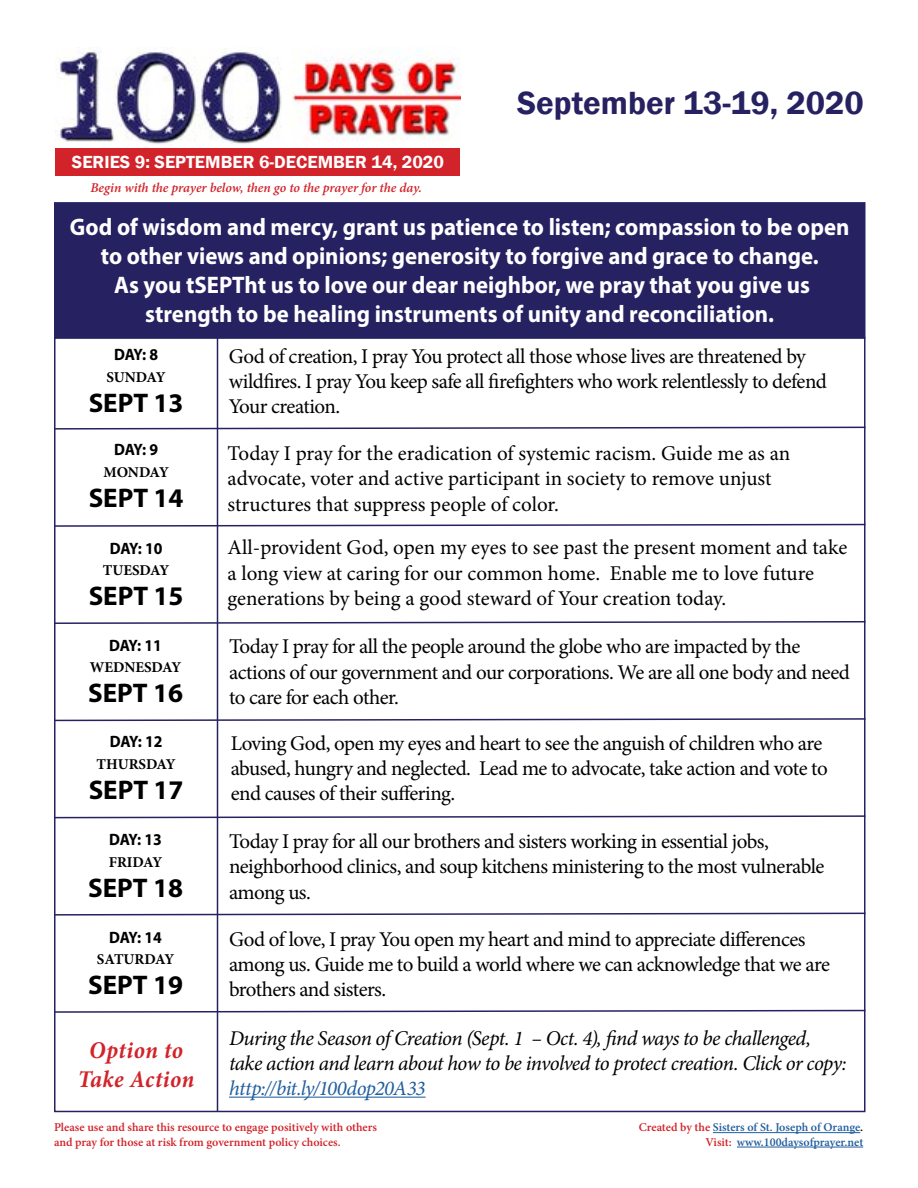
<style>
.page{position:relative;width:918px;height:1188px;background:#fff}
.page>*{position:absolute;margin:0;border:0;box-sizing:border-box;transform-origin:0 0}
.t1{font:600 33px "Franklin Gothic";color:#262262}
.t2{font:700 27px "Myriad Pro";color:#000}
.t3{font:700 24px/28.8px "Myriad Pro";color:#fff;text-align:center;scale:.95 1}
.t4{font:italic 700 24px/28.8px "Minion Pro";letter-spacing:.02em;color:#d2232a;text-align:center;scale:.95 1}
.t5{font:21px/25.2px "Minion Pro";letter-spacing:-.025em;color:#000}
.t6{font:21px/25.2px "Minion Pro";letter-spacing:-.005em;color:#000}
.t7{font:21px/25.2px "Minion Pro";color:#000}
.t8{font:italic 21px/25.2px "Minion Pro";letter-spacing:-.03em;color:#000}
.t9{font:italic 21px "Minion Pro";letter-spacing:-.03em;color:#215e9e}
.t10{font:600 18px "Franklin Gothic";color:#fff}
.t11{font:700 16.5px "Myriad Pro";letter-spacing:-.015em;color:#000;scale:.95 1}
.t12{font:700 15px "Minion Pro";letter-spacing:-.005em;color:#000}
.t13{font:italic 600 13.5px "Minion Pro";letter-spacing:-.005em;color:#d2232a}
.t14{font:600 12px/14.4px "Minion Pro";color:#d2232a}
.t15{font:600 12px/14.4px "Minion Pro";letter-spacing:-.005em;color:#215e9e;text-align:right}
.s1{color:#d2232a}
.s2{color:#000}
</style>
<div class="page">
<img style="left:56px;top:47px;width:404px;height:102px">
<hr style="left:713px;top:1132px;width:147px;height:1px;background:#215e9e">
<hr style="left:737px;top:1147px;width:126px;height:1px;background:#215e9e">
<div style="left:55px;top:203px;width:810px;height:135px;background:#262262"></div>
<div style="left:54px;top:202px;width:812px;height:137px;border:2px solid #262262"></div>
<hr style="left:217px;top:338px;width:1px;height:774px;background:#262262">
<svg style="left:54px;top:426px;width:812px;height:4px"></svg>
<svg style="left:54px;top:523px;width:812px;height:5px"></svg>
<svg style="left:54px;top:620px;width:812px;height:5px"></svg>
<svg style="left:54px;top:717px;width:812px;height:5px"></svg>
<svg style="left:54px;top:815px;width:812px;height:4px"></svg>
<svg style="left:54px;top:912px;width:812px;height:4px"></svg>
<svg style="left:54px;top:1009px;width:812px;height:5px"></svg>
<hr style="left:229px;top:1097px;width:197px;height:1px;background:#215e9e">
<div style="left:56px;top:149px;width:404px;height:27px;background:#d2232a"></div>
<p class="t10" style="left:72px;top:151px;width:374px">SERIES 9: SEPTEMBER 6-DECEMBER 14, 2020</p>
<p class="t13" style="left:90px;top:178px;width:333px">Begin with the prayer below, then go to the prayer for the day.</p>
<h1 class="t1" style="left:517px;top:83px;width:348px">September 13-19, 2020</h1>
<p class="t3" style="left:70px;top:212px;width:822px">God of wisdom and mercy, grant us patience to listen; compassion to be open to other views and opinions; generosity to forgive and grace to change.<br>As you tSEPTht us to love our dear neighbor, we pray that you give us strength to be healing instruments of unity and reconciliation.</p>
<p class="t11" style="left:114px;top:344px;width:48px">DAY: 8</p>
<p class="t12" style="left:107px;top:367px;width:61px">SUNDAY</p>
<p class="t2" style="left:89px;top:385px;width:96px">SEPT 13</p>
<p class="t11" style="left:114px;top:439px;width:48px">DAY: 9</p>
<p class="t12" style="left:103px;top:462px;width:67px">MONDAY</p>
<p class="t2" style="left:89px;top:480px;width:96px">SEPT 14</p>
<p class="t11" style="left:110px;top:537px;width:57px">DAY: 10</p>
<p class="t12" style="left:103px;top:560px;width:68px">TUESDAY</p>
<p class="t2" style="left:89px;top:579px;width:96px">SEPT 15</p>
<p class="t11" style="left:109px;top:635px;width:57px">DAY: 11</p>
<p class="t12" style="left:90px;top:657px;width:93px">WEDNESDAY</p>
<p class="t2" style="left:88px;top:676px;width:96px">SEPT 16</p>
<p class="t11" style="left:110px;top:731px;width:57px">DAY: 12</p>
<p class="t12" style="left:96px;top:753px;width:81px">THURSDAY</p>
<p class="t2" style="left:89px;top:772px;width:96px">SEPT 17</p>
<p class="t11" style="left:109px;top:829px;width:57px">DAY: 13</p>
<p class="t12" style="left:109px;top:851px;width:55px">FRIDAY</p>
<p class="t2" style="left:88px;top:870px;width:96px">SEPT 18</p>
<p class="t11" style="left:109px;top:926px;width:57px">DAY: 14</p>
<p class="t12" style="left:97px;top:949px;width:79px">SATURDAY</p>
<p class="t2" style="left:88px;top:968px;width:96px">SEPT 19</p>
<p class="t4" style="left:78px;top:1036px;width:124px">Option to<br>Take Action</p>
<p class="t5" style="left:229px;top:344px;width:600px">God of creation, I pray You protect all those whose lives are threatened by wildfires. I pray You keep safe all firefighters who work relentlessly to defend<br>Your creation.</p>
<p class="t7" style="left:228px;top:441px;width:564px">Today I pray for the eradication of systemic racism. Guide me as an advocate, voter and active participant in society to remove unjust structures that suppress people of color.</p>
<p class="t6" style="left:228px;top:535px;width:621px">All-provident God, open my eyes to see past the present moment and take a long view at caring for our common home. Enable me to love future generations by being a good steward of Your creation today.</p>
<p class="t5" style="left:229px;top:634px;width:622px">Today I pray for all the people around the globe who are impacted by the actions of our government and our corporations. We are all one body and need to care for each other.</p>
<p class="t5" style="left:231px;top:731px;width:599px">Loving God, open my eyes and heart to see the anguish of children who are abused, hungry and neglected. Lead me to advocate, take action and vote to end causes of their suffering.</p>
<p class="t5" style="left:229px;top:829px;width:597px">Today I pray for all our brothers and sisters working in essential jobs, neighborhood clinics, and soup kitchens ministering to the most vulnerable among us.</p>
<p class="t5" style="left:229px;top:926px;width:602px">God of love, I pray You open my heart and mind to appreciate differences among us. Guide me to build a world where we can acknowledge that we are brothers and sisters.</p>
<p class="t8" style="left:229px;top:1025px;width:619px">During the Season of Creation (Sept. 1 – Oct. 4), find ways to be challenged, take action and learn about how to be involved to protect creation. Click or copy:</p>
<p class="t9" style="left:229px;top:1074px;width:198px">http://bit.ly/100dop20A33</p>
<p class="t14" style="left:54px;top:1120px;width:324px">Please use and share this resource to engage positively with others and pray for those at risk from government policy choices.</p>
<p class="t15" style="left:639px;top:1120px;width:226px"><span class="s1">Created by the</span> Sisters of St. Joseph of Orange<span class="s2">.<br></span><span class="s1">Visit:</span> www.100daysofprayer.net</p>
</div>
